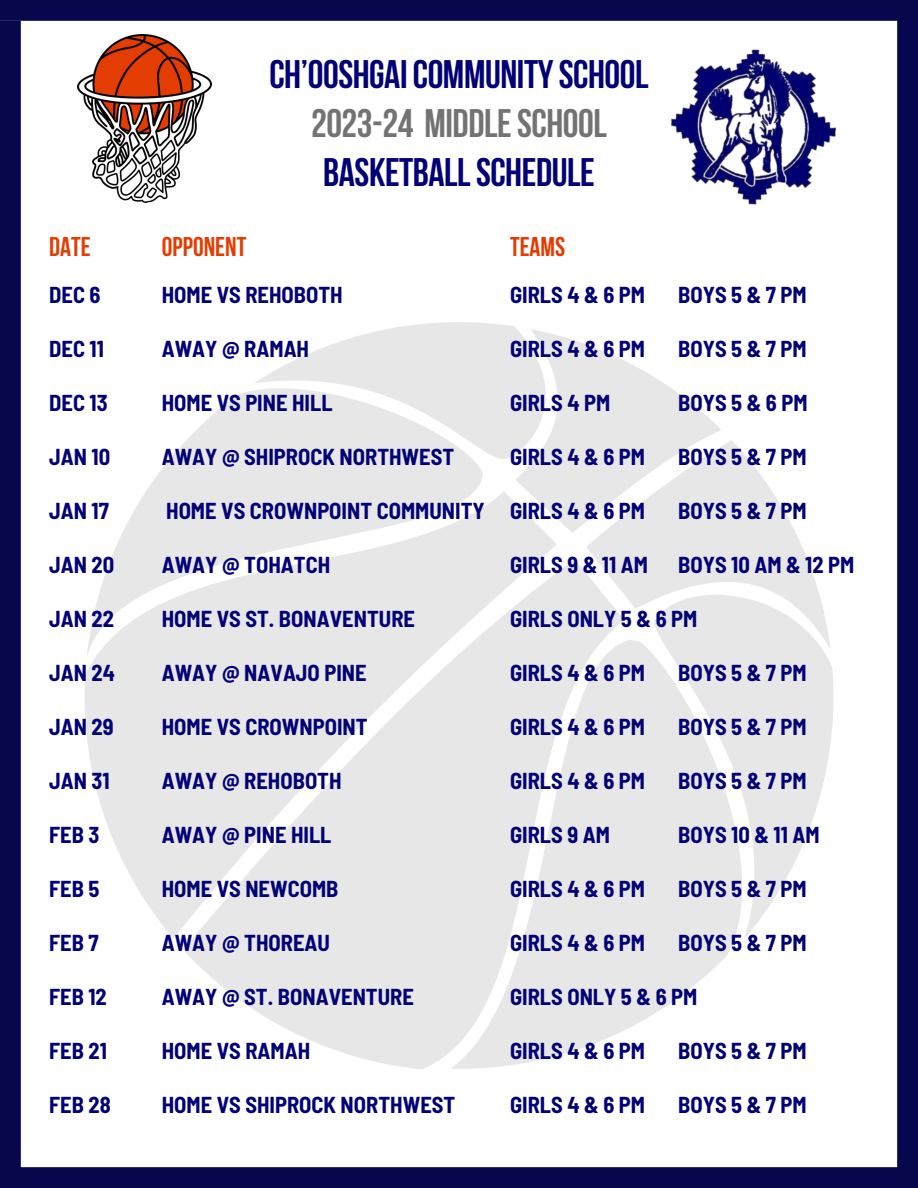
<style>
.page{position:relative;width:918px;height:1188px;background:#fff}
.page>*{position:absolute;margin:0;border:0;box-sizing:border-box;transform-origin:0 0}
.t1{font:700 39.75px "Bebas Neue";letter-spacing:-.01em;color:#020176}
.t2{font:700 39.75px "Bebas Neue";letter-spacing:-.01em;color:#737373}
.t3{font:700 27px "Bebas Neue";color:#e33d03}
.t4{font:700 semi-condensed 22.5px "Barlow";color:#020176}
</style>
<div class="page">
<img style="left:671px;top:49px;width:166px;height:156px">
<img style="left:78px;top:35px;width:133px;height:167px">
<svg style="left:85px;top:492px;width:472px;height:446px;fill:#e7e7e7"></svg>
<svg style="left:87px;top:390px;width:396px;height:266px;fill:#e7e7e7"></svg>
<svg style="left:254px;top:322px;width:263px;height:153px;fill:#e7e7e7"></svg>
<svg style="left:624px;top:649px;width:110px;height:381px;fill:#e7e7e7"></svg>
<svg style="left:639px;top:649px;width:195px;height:290px;fill:#e7e7e7"></svg>
<svg style="left:587px;top:440px;width:243px;height:209px;fill:#e7e7e7"></svg>
<svg style="left:515px;top:329px;width:206px;height:204px"></svg>
<svg style="left:183px;top:559px;width:441px;height:510px;fill:#e7e7e7"></svg>
<div style="left:0;top:0;width:918px;height:21px;background:#06074c"></div>
<div style="left:0;top:1167px;width:918px;height:21px;background:#06074c"></div>
<div style="left:0;top:21px;width:21px;height:1167px;background:#06074c"></div>
<div style="left:897px;top:10px;width:21px;height:1168px;background:#06074c"></div>
<p class="t1" style="left:269px;top:58px;width:381px">CH’OOSHGAICOMMUNITYSCHOOL</p>
<p class="t2" style="left:311px;top:107px;width:297px">2023-24 MIDDLESCHOOL</p>
<p class="t1" style="left:323px;top:156px;width:273px">BASKETBALLSCHEDULE</p>
<p class="t3" style="left:49px;top:236px;width:43px">DATE</p>
<p class="t3" style="left:162px;top:236px;width:86px">OPPONENT</p>
<p class="t3" style="left:510px;top:236px;width:57px">TEAMS</p>
<p class="t4" style="left:162px;top:280px;width:183px">HOME VS REHOBOTH</p>
<p class="t4" style="left:162px;top:334px;width:149px">AWAY @ RAMAH</p>
<p class="t4" style="left:162px;top:388px;width:172px">HOME VS PINE HILL</p>
<p class="t4" style="left:162px;top:442px;width:294px">AWAY @ SHIPROCK NORTHWEST</p>
<p class="t4" style="left:166px;top:496px;width:320px">HOME VS CROWNPOINT COMMUNITY</p>
<p class="t4" style="left:162px;top:550px;width:170px">AWAY @ TOHATCH</p>
<p class="t4" style="left:162px;top:604px;width:255px">HOME VS ST. BONAVENTURE</p>
<p class="t4" style="left:162px;top:658px;width:206px">AWAY @ NAVAJO PINE</p>
<p class="t4" style="left:162px;top:712px;width:208px">HOME VS CROWNPOINT</p>
<p class="t4" style="left:162px;top:766px;width:181px">AWAY @ REHOBOTH</p>
<p class="t4" style="left:162px;top:820px;width:171px">AWAY @ PINE HILL</p>
<p class="t4" style="left:162px;top:874px;width:178px">HOME VS NEWCOMB</p>
<p class="t4" style="left:162px;top:928px;width:170px">AWAY @ THOREAU</p>
<p class="t4" style="left:162px;top:982px;width:254px">AWAY @ ST. BONAVENTURE</p>
<p class="t4" style="left:162px;top:1036px;width:150px">HOME VS RAMAH</p>
<p class="t4" style="left:162px;top:1090px;width:295px">HOME VS SHIPROCK NORTHWEST</p>
<p class="t4" style="left:49px;top:280px;width:53px">DEC 6</p>
<p class="t4" style="left:49px;top:334px;width:56px">DEC 11</p>
<p class="t4" style="left:49px;top:388px;width:60px">DEC 13</p>
<p class="t4" style="left:49px;top:442px;width:63px">JAN 10</p>
<p class="t4" style="left:49px;top:496px;width:61px">JAN 17</p>
<p class="t4" style="left:49px;top:550px;width:67px">JAN 20</p>
<p class="t4" style="left:49px;top:604px;width:66px">JAN 22</p>
<p class="t4" style="left:49px;top:658px;width:67px">JAN 24</p>
<p class="t4" style="left:49px;top:712px;width:66px">JAN 29</p>
<p class="t4" style="left:49px;top:766px;width:62px">JAN 31</p>
<p class="t4" style="left:49px;top:820px;width:52px">FEB 3</p>
<p class="t4" style="left:49px;top:874px;width:52px">FEB 5</p>
<p class="t4" style="left:49px;top:928px;width:51px">FEB 7</p>
<p class="t4" style="left:49px;top:982px;width:59px">FEB 12</p>
<p class="t4" style="left:49px;top:1036px;width:59px">FEB 21</p>
<p class="t4" style="left:49px;top:1090px;width:63px">FEB 28</p>
<p class="t4" style="left:510px;top:280px;width:136px">GIRLS 4 &amp; 6 PM</p>
<p class="t4" style="left:510px;top:334px;width:136px">GIRLS 4 &amp; 6 PM</p>
<p class="t4" style="left:510px;top:388px;width:102px">GIRLS 4 PM</p>
<p class="t4" style="left:510px;top:442px;width:136px">GIRLS 4 &amp; 6 PM</p>
<p class="t4" style="left:510px;top:496px;width:136px">GIRLS 4 &amp; 6 PM</p>
<p class="t4" style="left:510px;top:550px;width:139px">GIRLS 9 &amp; 11 AM</p>
<p class="t4" style="left:510px;top:604px;width:189px">GIRLS ONLY 5 &amp; 6 PM</p>
<p class="t4" style="left:510px;top:658px;width:136px">GIRLS 4 &amp; 6 PM</p>
<p class="t4" style="left:510px;top:712px;width:136px">GIRLS 4 &amp; 6 PM</p>
<p class="t4" style="left:510px;top:766px;width:136px">GIRLS 4 &amp; 6 PM</p>
<p class="t4" style="left:510px;top:820px;width:101px">GIRLS 9 AM</p>
<p class="t4" style="left:510px;top:874px;width:136px">GIRLS 4 &amp; 6 PM</p>
<p class="t4" style="left:510px;top:928px;width:136px">GIRLS 4 &amp; 6 PM</p>
<p class="t4" style="left:510px;top:982px;width:189px">GIRLS ONLY 5 &amp; 6 PM</p>
<p class="t4" style="left:510px;top:1036px;width:136px">GIRLS 4 &amp; 6 PM</p>
<p class="t4" style="left:510px;top:1090px;width:136px">GIRLS 4 &amp; 6 PM</p>
<p class="t4" style="left:678px;top:280px;width:130px">BOYS 5 &amp; 7 PM</p>
<p class="t4" style="left:678px;top:334px;width:130px">BOYS 5 &amp; 7 PM</p>
<p class="t4" style="left:678px;top:388px;width:131px">BOYS 5 &amp; 6 PM</p>
<p class="t4" style="left:678px;top:442px;width:130px">BOYS 5 &amp; 7 PM</p>
<p class="t4" style="left:678px;top:496px;width:130px">BOYS 5 &amp; 7 PM</p>
<p class="t4" style="left:678px;top:550px;width:178px">BOYS 10 AM &amp; 12 PM</p>
<p class="t4" style="left:678px;top:658px;width:130px">BOYS 5 &amp; 7 PM</p>
<p class="t4" style="left:678px;top:712px;width:130px">BOYS 5 &amp; 7 PM</p>
<p class="t4" style="left:678px;top:766px;width:130px">BOYS 5 &amp; 7 PM</p>
<p class="t4" style="left:678px;top:820px;width:143px">BOYS 10 &amp; 11 AM</p>
<p class="t4" style="left:678px;top:874px;width:130px">BOYS 5 &amp; 7 PM</p>
<p class="t4" style="left:678px;top:928px;width:130px">BOYS 5 &amp; 7 PM</p>
<p class="t4" style="left:678px;top:1036px;width:130px">BOYS 5 &amp; 7 PM</p>
<p class="t4" style="left:678px;top:1090px;width:130px">BOYS 5 &amp; 7 PM</p>
</div>
